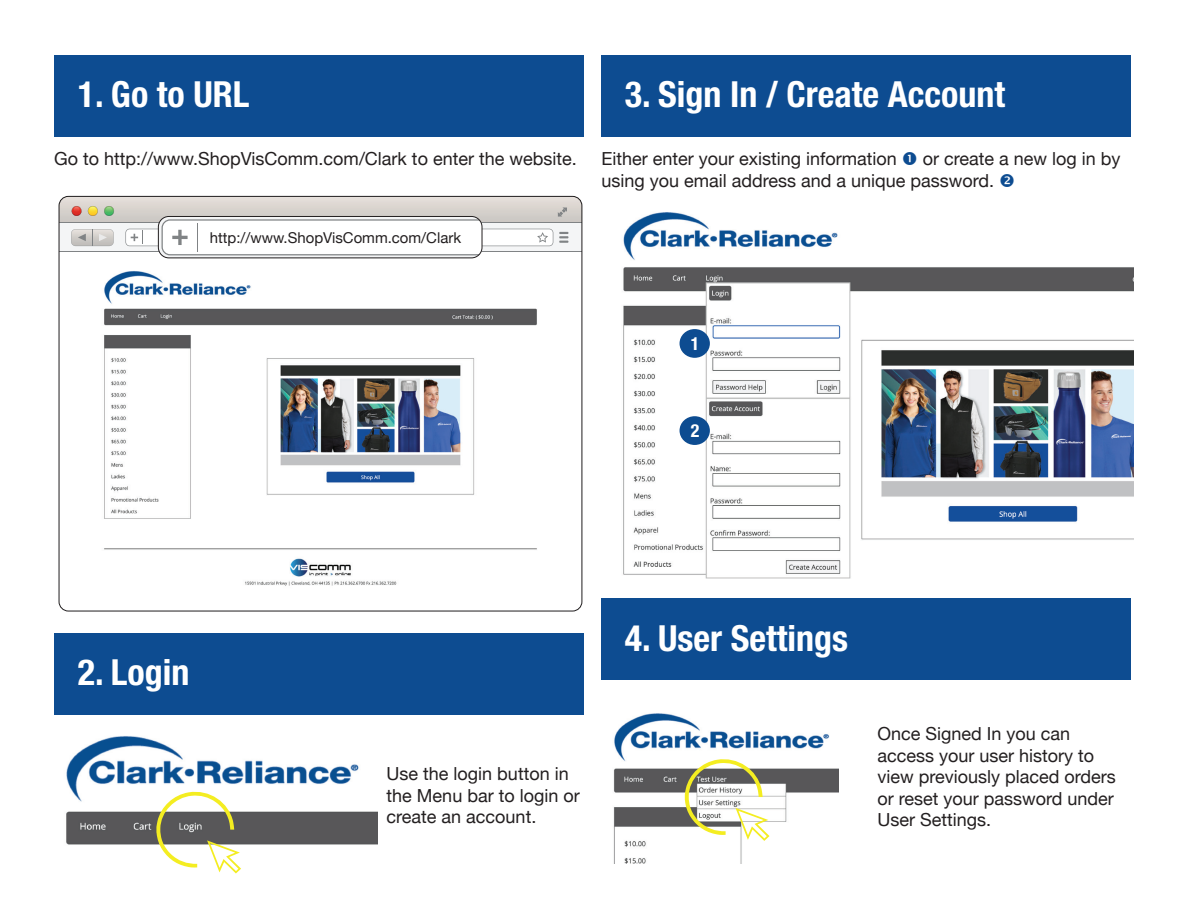
<style>
.page{position:relative;width:1188px;height:918px;background:#fff}
.page>*{position:absolute;margin:0;border:0;box-sizing:border-box;transform-origin:0 0}
.t1{font:700 condensed 36px "Helvetica Neue";color:#fff}
.t2{font:18px/21.6px "Helvetica Neue";color:#231f20}
.t3{font:700 condensed 18px "Helvetica Neue";color:#fff}
.t4{font:15px "Helvetica Neue";color:#231f20}
</style>
<div class="page">
<img style="left:104px;top:271px;width:433px;height:315px">
<img style="left:623px;top:212px;width:511px;height:367px">
<img style="left:613px;top:713px;width:226px;height:151px">
<img style="left:66px;top:736px;width:312px;height:109px">
<svg style="left:59px;top:196px;width:523px;height:62px"></svg>
<div style="left:158px;top:216px;width:324px;height:42px;border:1px solid #231f20;border-radius:11px"></div>
<div style="left:54px;top:55px;width:530px;height:81px;background:#0d4c91"></div>
<div style="left:601px;top:55px;width:530px;height:81px;background:#0d4c91"></div>
<div style="left:601px;top:599px;width:530px;height:81px;background:#0d4c91"></div>
<div style="left:54px;top:633px;width:530px;height:81px;background:#0d4c91"></div>
<svg style="left:156px;top:789px;width:85px;height:84px"></svg>
<svg style="left:685px;top:756px;width:84px;height:85px"></svg>
<div style="left:680px;top:329px;width:30px;height:29px;background:#0d4c91;border-radius:50%"></div>
<div style="left:680px;top:416px;width:30px;height:29px;background:#0d4c91;border-radius:50%"></div>
<h1 class="t1" style="left:78px;top:72px;width:173px">1. Go to URL</h1>
<h1 class="t1" style="left:625px;top:72px;width:382px">3. Sign In / Create Account</h1>
<p class="t2" style="left:54px;top:149px;width:524px">Go to http://www.ShopVisComm.com/Clark to enter the website.</p>
<p class="t2" style="left:601px;top:149px;width:297px">Either enter your existing information</p>
<p class="t2" style="left:601px;top:149px;width:521px;text-indent:321px">or create a new log in by using you email address and a unique password.</p>
<p class="t4" style="left:210px;top:226px;width:253px">http://www.ShopVisComm.com/Clark</p>
<p class="t3" style="left:691px;top:332px;width:10px">1</p>
<p class="t3" style="left:691px;top:420px;width:10px">2</p>
<h1 class="t1" style="left:78px;top:650px;width:113px">2. Login</h1>
<p class="t2" style="left:387px;top:764px;width:195px">Use the login button in the Menu bar to login or create an account.</p>
<h1 class="t1" style="left:625px;top:616px;width:225px">4. User Settings</h1>
<p class="t2" style="left:877px;top:724px;width:240px">Once Signed In you can access your user history to view previously placed orders or reset your password under<br>User Settings.</p>
</div>
